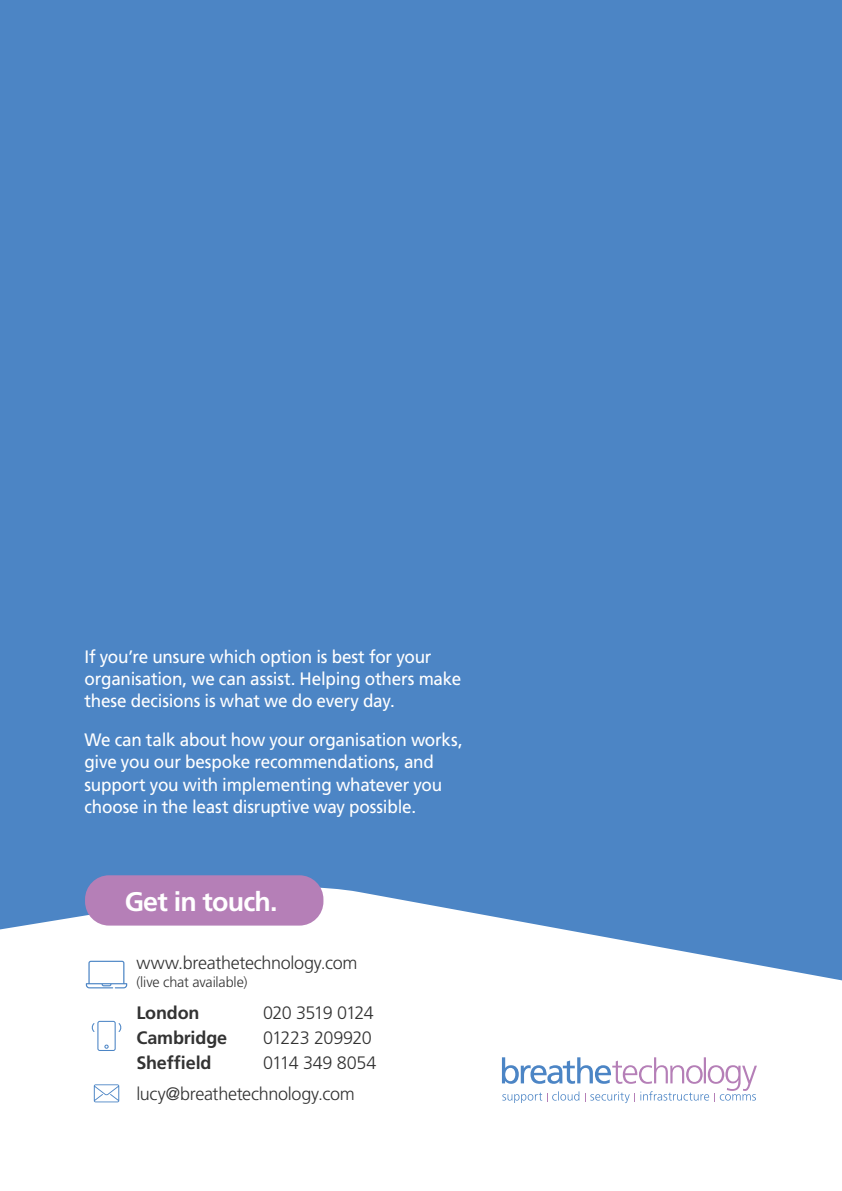
<style>
.page{position:relative;width:842px;height:1191px;background:#fff}
.page>*{position:absolute;margin:0;border:0;box-sizing:border-box;transform-origin:0 0}
.t1{font:700 26.8px "Frutiger LT Std";letter-spacing:-.03em;color:#fff}
.t2{font:18px/22px "Frutiger LT Std";letter-spacing:-.015em;color:#fff;scale:.95 1}
.body_copy{font:300 18px "Frutiger LT Std";letter-spacing:-.02em;color:#333}
.t3{font:700 18px "Frutiger LT Std";letter-spacing:-.01em;color:#333}
.body_copy-2{font:300 18px "Frutiger LT Std";letter-spacing:-.05em;color:#333}
.body_copy-3{font:300 14.4px "Frutiger LT Std";letter-spacing:-.015em;color:#333}
</style>
<div class="page">
<div style="left:0;top:0;width:842px;height:991px;background:#4c85c5"></div>
<svg style="left:0;top:886px;width:842px;height:218px"></svg>
<div style="left:85px;top:875px;width:238px;height:50px;background:#b57fb7;border-radius:24px"></div>
<svg style="left:502px;top:1057px;width:255px;height:46px"></svg>
<svg style="left:94px;top:1084px;width:25px;height:18px"></svg>
<svg style="left:91px;top:1020px;width:31px;height:31px"></svg>
<svg style="left:86px;top:960px;width:41px;height:28px"></svg>
<p class="t2" style="left:84px;top:646px;width:398px">If you’re unsure which option is best for your organisation, we can assist. Helping others make these decisions is what we do every day.</p>
<p class="t2" style="left:84px;top:729px;width:400px">We can talk about how your organisation works, give you our bespoke recommendations, and support you with implementing whatever you choose in the least disruptive way possible.</p>
<p class="t1" style="left:125px;top:885px;width:154px">Get in touch.</p>
<p class="body_copy" style="left:136px;top:952px;width:223px">www.breathetechnology.com</p>
<p class="body_copy-3" style="left:136px;top:974px;width:113px">(live chat available)</p>
<p class="t3" style="left:136px;top:1002px;width:65px">London</p>
<p class="body_copy-2" style="left:263px;top:1002px;width:112px">020 3519 0124</p>
<p class="t3" style="left:136px;top:1027px;width:92px">Cambridge</p>
<p class="body_copy" style="left:263px;top:1027px;width:110px">01223 209920</p>
<p class="t3" style="left:136px;top:1052px;width:77px">Sheffield</p>
<p class="body_copy" style="left:263px;top:1053px;width:115px">0114 349 8054</p>
<p class="body_copy" style="left:136px;top:1083px;width:220px">lucy@breathetechnology.com</p>
</div>
